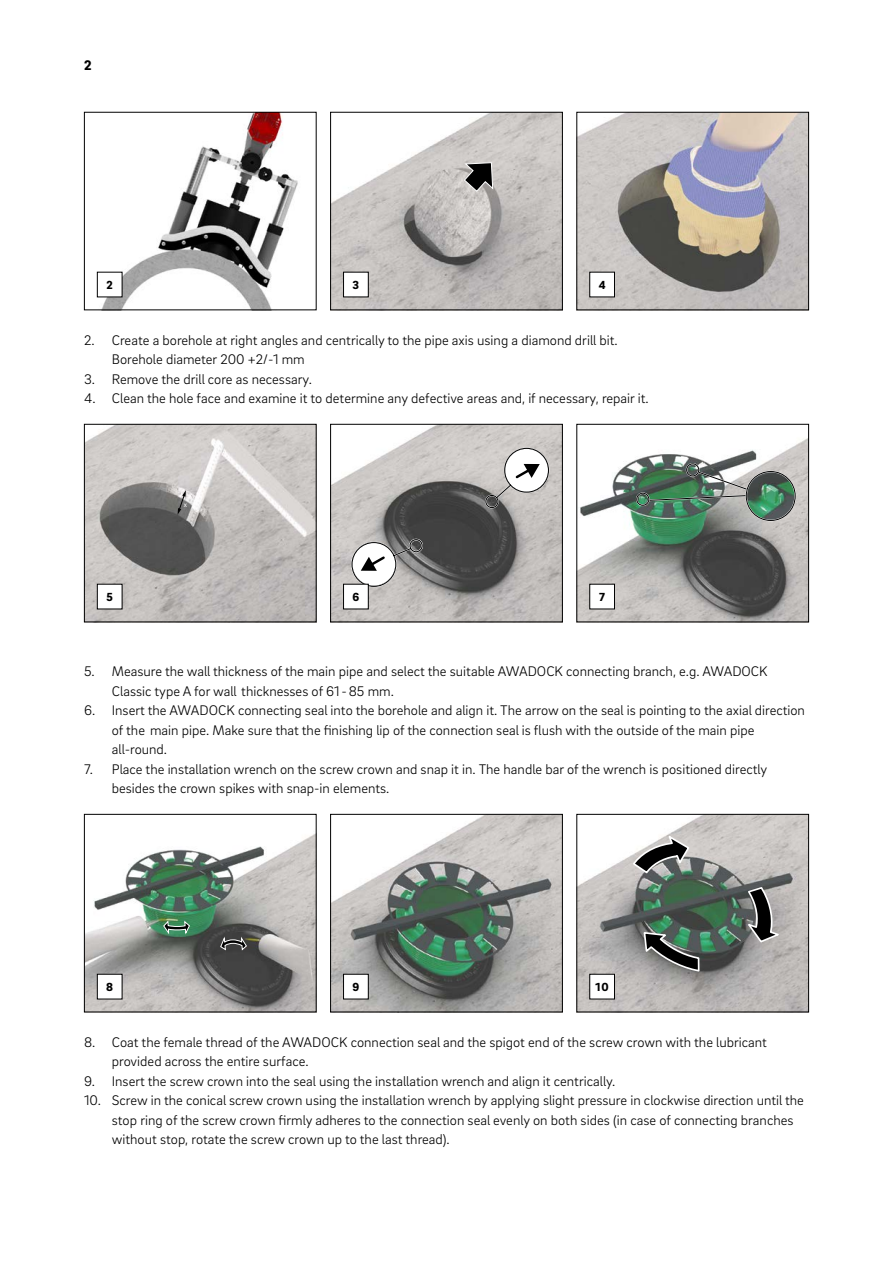
<style>
.page{position:relative;width:893px;height:1263px;background:#fff}
.page>*{position:absolute;margin:0;border:0;box-sizing:border-box;transform-origin:0 0}
.t1{font:300 14.25px/19.5px "Brix Sans";color:#000}
.MP__Page_numbers_RT{font:900 14.25px "Brix Sans";color:#000}
.t2{font:900 12px "Brix Sans";color:#000}
.t3{font:7.05px "Myriad Pro";color:#fff}
</style>
<div class="page">
<img style="left:96px;top:114px;width:202px;height:194px">
<div style="left:97px;top:272px;width:25px;height:25px;background:#fff"></div>
<img style="left:332px;top:114px;width:229px;height:194px">
<svg style="left:464px;top:162px;width:29px;height:30px"></svg>
<div style="left:330px;top:112px;width:233px;height:198px;border:1px solid #000"></div>
<div style="left:344px;top:272px;width:24px;height:25px;background:#fff"></div>
<div style="left:343px;top:272px;width:26px;height:25px;border:1px solid #000"></div>
<img style="left:579px;top:114px;width:228px;height:194px">
<div style="left:577px;top:112px;width:232px;height:198px;border:1px solid #000"></div>
<div style="left:590px;top:272px;width:24px;height:25px;background:#fff"></div>
<div style="left:589px;top:272px;width:26px;height:25px;border:1px solid #000"></div>
<img style="left:86px;top:426px;width:228px;height:194px">
<svg style="left:178px;top:490px;width:8px;height:25px"></svg>
<div style="left:84px;top:424px;width:232px;height:198px;border:1px solid #000"></div>
<div style="left:97px;top:584px;width:25px;height:25px;background:#fff"></div>
<img style="left:332px;top:426px;width:229px;height:194px">
<svg style="left:350px;top:538px;width:74px;height:50px"></svg>
<svg style="left:484px;top:447px;width:66px;height:62px"></svg>
<div style="left:330px;top:424px;width:233px;height:198px;border:1px solid #000"></div>
<div style="left:344px;top:584px;width:24px;height:25px;background:#fff"></div>
<div style="left:343px;top:584px;width:26px;height:25px;border:1px solid #000"></div>
<img style="left:579px;top:438px;width:228px;height:182px">
<svg style="left:647px;top:470px;width:105px;height:32px;background:#708a78"></svg>
<img style="left:746px;top:471px;width:49px;height:49px;border-radius:24px">
<div style="left:745px;top:471px;width:51px;height:50px;border:2px solid #fff;border-radius:50%"></div>
<div style="left:746px;top:471px;width:49px;height:50px;border:1px solid #000;border-radius:50%"></div>
<div style="left:686px;top:463px;width:14px;height:14px;border:2px solid #fff;border-radius:50%"></div>
<div style="left:686px;top:464px;width:13px;height:12px;border:1px solid #000;border-radius:50%"></div>
<div style="left:636px;top:492px;width:14px;height:14px;border:2px solid #fff;border-radius:50%"></div>
<div style="left:637px;top:493px;width:12px;height:12px;border:1px solid #000;border-radius:50%"></div>
<div style="left:577px;top:424px;width:232px;height:198px;border:1px solid #000"></div>
<div style="left:590px;top:584px;width:24px;height:25px;background:#fff"></div>
<div style="left:589px;top:584px;width:26px;height:25px;border:1px solid #000"></div>
<img style="left:86px;top:834px;width:228px;height:176px">
<svg style="left:220px;top:930px;width:27px;height:21px"></svg>
<svg style="left:163px;top:920px;width:27px;height:22px"></svg>
<div style="left:84px;top:814px;width:232px;height:198px;border:1px solid #000"></div>
<div style="left:97px;top:974px;width:25px;height:25px;background:#fff"></div>
<img style="left:332px;top:816px;width:229px;height:194px">
<div style="left:330px;top:814px;width:233px;height:198px;border:1px solid #000"></div>
<div style="left:344px;top:974px;width:24px;height:25px;background:#fff"></div>
<div style="left:343px;top:974px;width:26px;height:25px;border:1px solid #000"></div>
<img style="left:579px;top:816px;width:228px;height:194px">
<svg style="left:631px;top:833px;width:60px;height:42px"></svg>
<svg style="left:744px;top:886px;width:39px;height:58px;background:#747373"></svg>
<svg style="left:643px;top:931px;width:57px;height:42px;background:#5f6964"></svg>
<div style="left:577px;top:814px;width:232px;height:198px;border:1px solid #000"></div>
<div style="left:590px;top:974px;width:24px;height:25px;background:#fff"></div>
<div style="left:589px;top:974px;width:26px;height:25px;border:1px solid #000"></div>
<p class="MP__Page_numbers_RT" style="left:84px;top:56px;width:9px">2</p>
<p class="t2" style="left:107px;top:277px;width:8px">2</p>
<p class="t2" style="left:353px;top:277px;width:8px">3</p>
<p class="t2" style="left:599px;top:277px;width:8px">4</p>
<p class="t1" style="left:112px;top:329px;width:507px;text-indent:-28px">2. Create a borehole at right angles and centrically to the pipe axis using a diamond drill bit.<br>Borehole diameter 200 +2/-1 mm</p>
<p class="t1" style="left:84px;top:368px;width:229px">3. Remove the drill core as necessary.</p>
<p class="t1" style="left:84px;top:388px;width:566px">4. Clean the hole face and examine it to determine any defective areas and, if necessary, repair it.</p>
<p class="t3" style="left:184px;top:500px;width:5px">x</p>
<p class="t2" style="left:107px;top:589px;width:8px">5</p>
<p class="t2" style="left:352px;top:589px;width:8px">6</p>
<p class="t2" style="left:599px;top:589px;width:7px">7</p>
<p class="t1" style="left:112px;top:661px;width:657px;text-indent:-28px">5. Measure the wall thickness of the main pipe and select the suitable AWADOCK connecting branch, e.g. AWADOCK<br>Classic type A for wall thicknesses of 61-85 mm.</p>
<p class="t1" style="left:112px;top:700px;width:695px;text-indent:-28px">6. Insert the AWADOCK connecting seal into the borehole and align it. The arrow on the seal is pointing to the axial direction of the main pipe. Make sure that the finishing lip of the connection seal is flush with the outside of the main pipe all-round.</p>
<p class="t1" style="left:112px;top:758px;width:657px;text-indent:-28px">7. Place the installation wrench on the screw crown and snap it in. The handle bar of the wrench is positioned directly besides the crown spikes with snap-in elements.</p>
<p class="t2" style="left:106px;top:979px;width:8px">8</p>
<p class="t2" style="left:352px;top:979px;width:8px">9</p>
<p class="t2" style="left:596px;top:979px;width:15px">10</p>
<p class="t1" style="left:112px;top:1031px;width:657px;text-indent:-28px">8. Coat the female thread of the AWADOCK connection seal and the spigot end of the screw crown with the lubricant provided across the entire surface.</p>
<p class="t1" style="left:84px;top:1070px;width:533px">9. Insert the screw crown into the seal using the installation wrench and align it centrically.</p>
<p class="t1" style="left:112px;top:1090px;width:693px;text-indent:-28px">10. Screw in the conical screw crown using the installation wrench by applying slight pressure in clockwise direction until the stop ring of the screw crown firmly adheres to the connection seal evenly on both sides (in case of connecting branches without stop, rotate the screw crown up to the last thread).</p>
</div>
